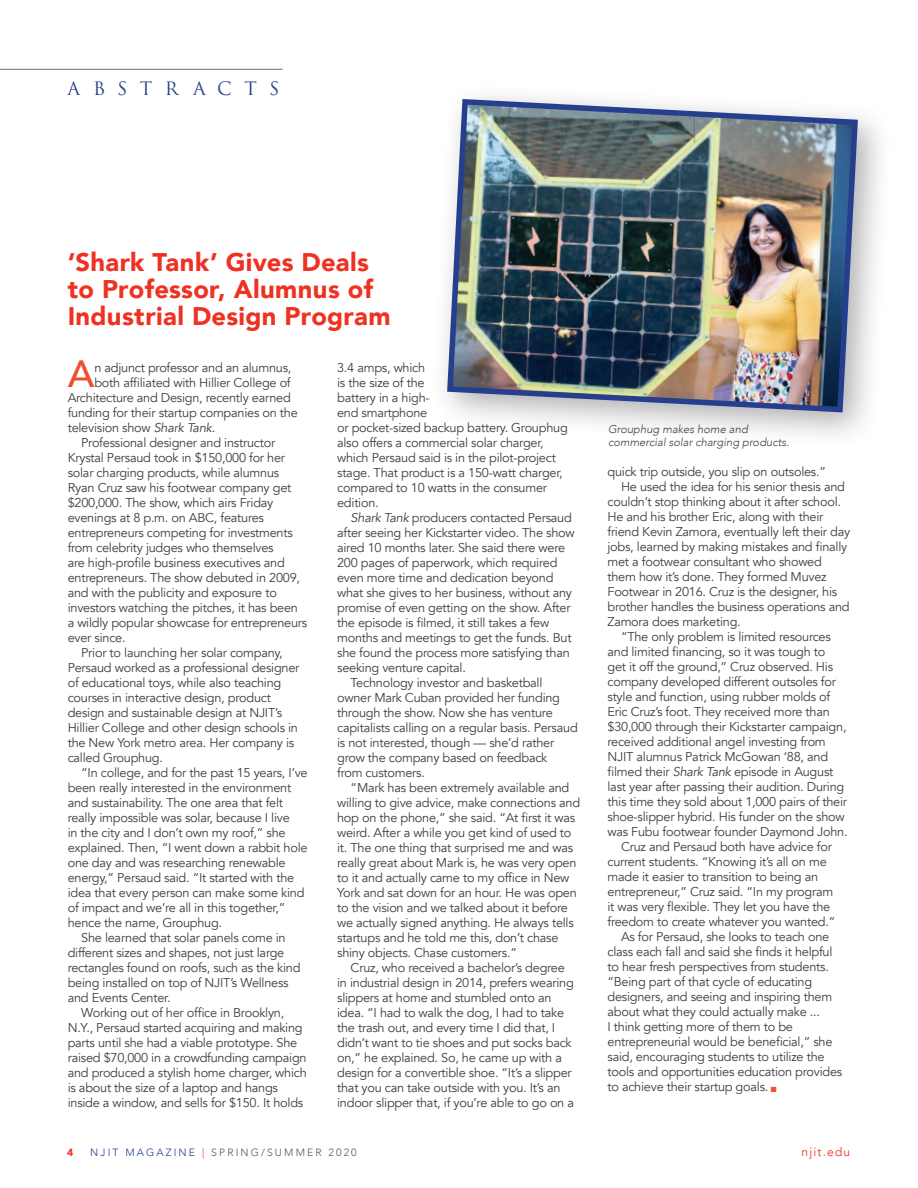
<style>
.page{position:relative;width:918px;height:1188px;background:#fff}
.page>*{position:absolute;margin:0;border:0;box-sizing:border-box;transform-origin:0 0}
.Pres_letter{font:500 37.95px "Avenir";color:#ef4e2f}
.t1{font:900 25.5px/27px "Avenir";letter-spacing:.01em;color:#ef3122}
.t2{font:18px "Trajan Pro";letter-spacing:.685em;color:#253f8e}
.Pres_letter-2{font:12.75px/15px "Avenir";letter-spacing:-.02em;color:#3e3e3f}
.t3{font:12px "Avenir";letter-spacing:.1em;color:#ef3122}
.t4{font:italic 300 11.25px/13.5px "Avenir";color:#3e3e3f}
.t5{font:300 10.5px "Avenir";letter-spacing:.2em;color:#57585a}
.t6{font:900 10.5px "Avenir";color:#ef3122}
.s1{font-style:italic}
.s2{color:#ef4e2f}
.s3{color:#253f8e}
.s4{color:#ef3122}
</style>
<div class="page">
<hr style="left:0;top:69px;width:283px;height:1px;background:#6c6d70">
<div style="left:430px;top:82px;width:464px;height:367px;background:#231f20;opacity:.35"></div>
<img style="left:444px;top:96px;width:417px;height:319px">
<p class="t2" style="left:68px;top:77px;width:213px">ABSTR ACTS</p>
<p class="t1" style="left:68px;top:248px;width:324px">‘Shark Tank’ Gives Deals to Professor, Alumnus of<br>Industrial Design Program</p>
<p class="Pres_letter" style="left:68px;top:341px;width:28px">A</p>
<p class="Pres_letter-2" style="left:94px;top:360px;width:199px">n adjunct professor and an alumnus,</p>
<p class="Pres_letter-2" style="left:337px;top:360px;width:232px">3.4 amps, which<br>is the size of the<br>battery in a high-<br>end smartphone<br>or pocket-sized backup battery. Grouphug also offers a commercial solar charger, which Persaud said is in the pilot-project stage. That product is a 150-watt charger, compared to 10 watts in the consumer edition.</p>
<p class="Pres_letter-2" style="left:337px;top:510px;width:239px;text-indent:14px"><span class="s1">Shark Tank</span> producers contacted Persaud after seeing her Kickstarter video. The show aired 10 months later. She said there were 200 pages of paperwork, which required even more time and dedication beyond what she gives to her business, without any promise of even getting on the show. After the episode is filmed, it still takes a few months and meetings to get the funds. But she found the process more satisfying than seeking venture capital.</p>
<p class="Pres_letter-2" style="left:337px;top:675px;width:242px;text-indent:14px">Technology investor and basketball owner Mark Cuban provided her funding through the show. Now she has venture capitalists calling on a regular basis. Persaud is not interested, though — she’d rather grow the company based on feedback<br>from customers.</p>
<p class="Pres_letter-2" style="left:337px;top:780px;width:244px;text-indent:14px">“Mark has been extremely available and willing to give advice, make connections and hop on the phone,” she said. “At first it was weird. After a while you get kind of used to it. The one thing that surprised me and was really great about Mark is, he was very open to it and actually came to my office in New York and sat down for an hour. He was open to the vision and we talked about it before we actually signed anything. He always tells startups and he told me this, don’t chase shiny objects. Chase customers.”</p>
<p class="Pres_letter-2" style="left:337px;top:960px;width:238px;text-indent:14px">Cruz, who received a bachelor’s degree in industrial design in 2014, prefers wearing slippers at home and stumbled onto an idea. “I had to walk the dog, I had to take the trash out, and every time I did that, I didn’t want to tie shoes and put socks back on,” he explained. So, he came up with a design for a convertible shoe. “It’s a slipper that you can take outside with you. It’s an indoor slipper that, if you’re able to go on a</p>
<p class="Pres_letter-2" style="left:94px;top:375px;width:198px">both affiliated with Hillier College of</p>
<p class="Pres_letter-2" style="left:68px;top:390px;width:225px">Architecture and Design, recently earned</p>
<p class="Pres_letter-2" style="left:68px;top:405px;width:232px">funding for their startup companies on the</p>
<p class="Pres_letter-2" style="left:68px;top:420px;width:149px">television show <span class="s1">Shark Tank</span>.</p>
<p class="Pres_letter-2" style="left:68px;top:435px;width:241px;text-indent:14px">Professional designer and instructor Krystal Persaud took in $150,000 for her solar charging products, while alumnus Ryan Cruz saw his footwear company get $200,000. The show, which airs Friday evenings at 8 p.m. on ABC, features entrepreneurs competing for investments from celebrity judges who themselves<br>are high-profile business executives and entrepreneurs. The show debuted in 2009, and with the publicity and exposure to investors watching the pitches, it has been a wildly popular showcase for entrepreneurs ever since.</p>
<p class="Pres_letter-2" style="left:68px;top:645px;width:233px;text-indent:14px">Prior to launching her solar company, Persaud worked as a professional designer of educational toys, while also teaching courses in interactive design, product design and sustainable design at NJIT’s Hillier College and other design schools in the New York metro area. Her company is called Grouphug.</p>
<p class="Pres_letter-2" style="left:68px;top:765px;width:242px;text-indent:14px">“In college, and for the past 15 years, I’ve been really interested in the environment and sustainability. The one area that felt really impossible was solar, because I live<br>in the city and I don’t own my roof,” she explained. Then, “I went down a rabbit hole one day and was researching renewable energy,” Persaud said. “It started with the idea that every person can make some kind of impact and we’re all in this together,” hence the name, Grouphug.</p>
<p class="Pres_letter-2" style="left:68px;top:930px;width:234px;text-indent:14px">She learned that solar panels come in different sizes and shapes, not just large rectangles found on roofs, such as the kind being installed on top of NJIT’s Wellness and Events Center.</p>
<p class="Pres_letter-2" style="left:68px;top:1005px;width:241px;text-indent:14px">Working out of her office in Brooklyn, N.Y., Persaud started acquiring and making parts until she had a viable prototype. She raised $70,000 in a crowdfunding campaign and produced a stylish home charger, which is about the size of a laptop and hangs inside a window, and sells for $150. It holds</p>
<p class="t4" style="left:608px;top:422px;width:183px">Grouphug makes home and commercial solar charging products.</p>
<p class="Pres_letter-2" style="left:608px;top:465px;width:220px">quick trip outside, you slip on outsoles.”</p>
<p class="Pres_letter-2" style="left:608px;top:480px;width:244px;text-indent:14px">He used the idea for his senior thesis and couldn’t stop thinking about it after school.<br>He and his brother Eric, along with their friend Kevin Zamora, eventually left their day jobs, learned by making mistakes and finally met a footwear consultant who showed them how it’s done. They formed Muvez Footwear in 2016. Cruz is the designer, his brother handles the business operations and Zamora does marketing.</p>
<p class="Pres_letter-2" style="left:608px;top:630px;width:242px;text-indent:14px">“The only problem is limited resources and limited financing, so it was tough to<br>get it off the ground,” Cruz observed. His company developed different outsoles for style and function, using rubber molds of Eric Cruz’s foot. They received more than $30,000 through their Kickstarter campaign, received additional angel investing from NJIT alumnus Patrick McGowan ‘88, and filmed their <span class="s1">Shark Tank</span> episode in August last year after passing their audition. During this time they sold about 1,000 pairs of their shoe-slipper hybrid. His funder on the show was Fubu footwear founder Daymond John.</p>
<p class="Pres_letter-2" style="left:608px;top:840px;width:229px;text-indent:14px">Cruz and Persaud both have advice for current students. “Knowing it’s all on me made it easier to transition to being an entrepreneur,” Cruz said. “In my program it was very flexible. They let you have the freedom to create whatever you wanted.”</p>
<p class="Pres_letter-2" style="left:608px;top:929px;width:236px;text-indent:14px">As for Persaud, she looks to teach one class each fall and said she finds it helpful to hear fresh perspectives from students. “Being part of that cycle of educating designers, and seeing and inspiring them about what they could actually make ...<br>I think getting more of them to be entrepreneurial would be beneficial,” she said, encouraging students to utilize the tools and opportunities education provides to achieve their startup goals. <span class="s2">■</span></p>
<p class="t6" style="left:67px;top:1143px;width:8px">4</p>
<p class="t5" style="left:90px;top:1146px;width:268px"><span class="s3">NJIT MAGAZINE</span> <span class="s4">|</span> SPRING/SUMMER 2020</p>
<p class="t3" style="left:801px;top:1145px;width:50px">njit.edu</p>
</div>
